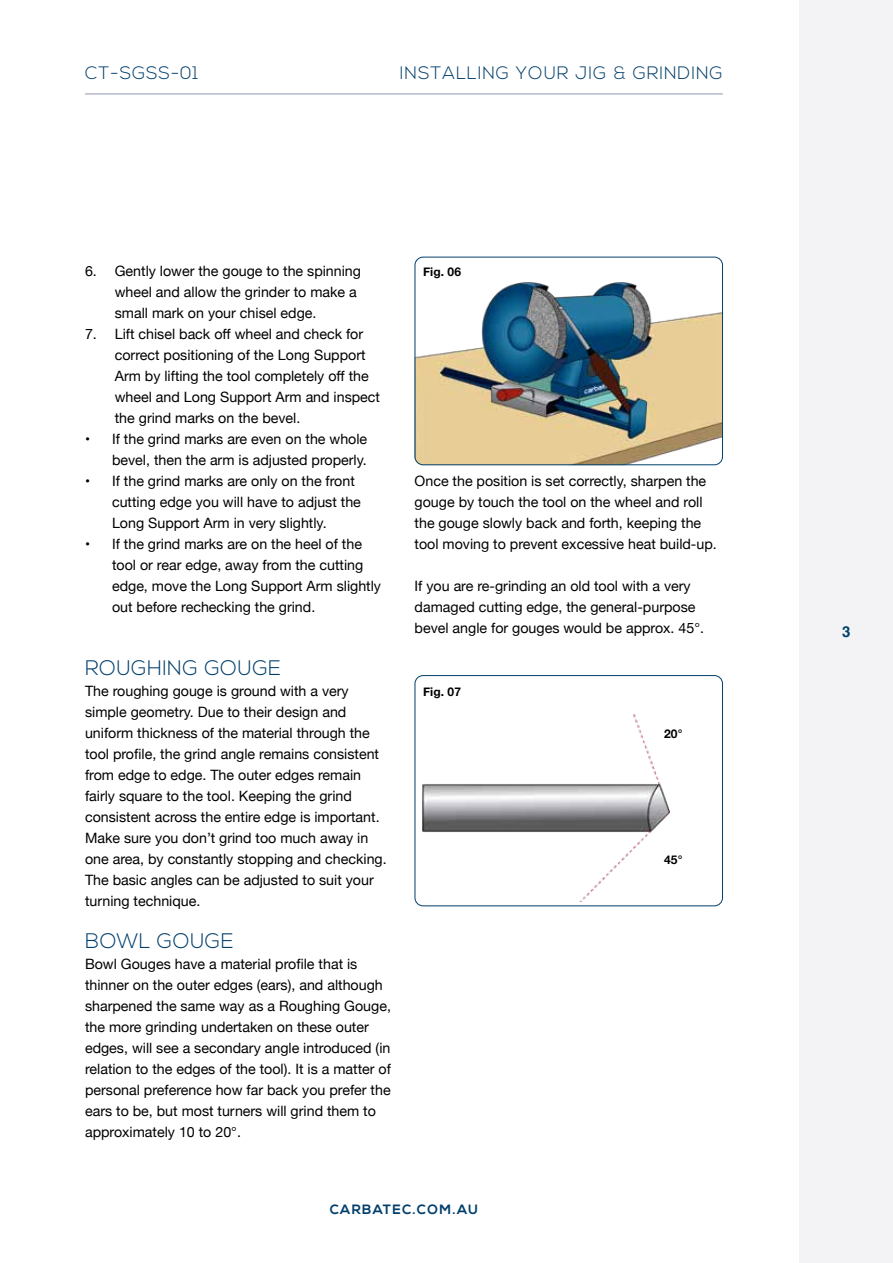
<style>
.page{position:relative;width:893px;height:1263px;background:#fff}
.page>*{position:absolute;margin:0;border:0;box-sizing:border-box;transform-origin:0 0}
.t1{font:300 21px "Nexa";letter-spacing:.02em;color:#003e6b}
.t2{font:300 18px "Nexa";letter-spacing:.05em;color:#003e6b}
.t3{font:700 15px "Helvetica";color:#003f6b}
.t4{font:14.25px/21px "Helvetica Neue";color:#000}
.t5{font:700 13.5px "Nexa";letter-spacing:.1em;color:#003f6b}
.t6{font:700 12px "Helvetica Neue";letter-spacing:.005em;color:#000}
</style>
<div class="page">
<hr style="left:85px;top:94px;width:638px;height:1px;background:#9298b2">
<div style="left:799px;top:0;width:94px;height:1263px;background:#f3f3f6"></div>
<img style="left:423px;top:715px;width:246px;height:187px">
<div style="left:415px;top:675px;width:308px;height:231px;border:1px solid #003f6b;border-radius:8px"></div>
<img style="left:415px;top:257px;width:308px;height:208px">
<div style="left:415px;top:257px;width:308px;height:208px;border:1px solid #003f6b;border-radius:8px"></div>
<p class="t2" style="left:85px;top:62px;width:115px">CT-SGSS-01</p>
<p class="t2" style="left:400px;top:62px;width:325px">INSTALLING YOUR JIG &amp; GRINDING</p>
<p class="t4" style="left:85px;top:261px;width:278px">6. Gently lower the gouge to the spinning</p>
<p class="t6" style="left:423px;top:262px;width:39px">Fig. 06</p>
<p class="t4" style="left:115px;top:282px;width:244px">wheel and allow the grinder to make a small mark on your chisel edge.</p>
<p class="t4" style="left:115px;top:324px;width:267px;text-indent:-30px">7. Lift chisel back off wheel and check for correct positioning of the Long Support Arm by lifting the tool completely off the wheel and Long Support Arm and inspect the grind marks on the bevel.</p>
<p class="t4" style="left:85px;top:429px;width:284px;text-align:right">• If the grind marks are even on the whole bevel, then the arm is adjusted properly.</p>
<p class="t4" style="left:112px;top:471px;width:250px;text-indent:-27px">• If the grind marks are only on the front cutting edge you will have to adjust the<br>Long Support Arm in very slightly.</p>
<p class="t4" style="left:112px;top:534px;width:270px;text-indent:-27px">• If the grind marks are on the heel of the tool or rear edge, away from the cutting edge, move the Long Support Arm slightly out before rechecking the grind.</p>
<p class="t4" style="left:415px;top:471px;width:304px">Once the position is set correctly, sharpen the gouge by touch the tool on the wheel and roll the gouge slowly back and forth, keeping the tool moving to prevent excessive heat build-up.</p>
<p class="t4" style="left:415px;top:576px;width:291px">If you are re-grinding an old tool with a very damaged cutting edge, the general-purpose bevel angle for gouges would be approx. 45°.</p>
<h1 class="t1" style="left:85px;top:656px;width:198px">ROUGHING GOUGE</h1>
<p class="t4" style="left:85px;top:681px;width:303px">The roughing gouge is ground with a very simple geometry. Due to their design and uniform thickness of the material through the tool profile, the grind angle remains consistent from edge to edge. The outer edges remain fairly square to the tool. Keeping the grind consistent across the entire edge is important.<br>Make sure you don’t grind too much away in one area, by constantly stopping and checking.<br>The basic angles can be adjusted to suit your turning technique.</p>
<h1 class="t1" style="left:85px;top:929px;width:150px">BOWL GOUGE</h1>
<p class="t4" style="left:85px;top:954px;width:307px">Bowl Gouges have a material profile that is thinner on the outer edges (ears), and although sharpened the same way as a Roughing Gouge, the more grinding undertaken on these outer edges, will see a secondary angle introduced (in relation to the edges of the tool). It is a matter of personal preference how far back you prefer the ears to be, but most turners will grind them to approximately 10 to 20°.</p>
<p class="t6" style="left:423px;top:682px;width:39px">Fig. 07</p>
<p class="t5" style="left:330px;top:1202px;width:150px">CARBATEC.COM.AU</p>
<p class="t6" style="left:664px;top:724px;width:20px">20°</p>
<p class="t6" style="left:664px;top:850px;width:20px">45°</p>
<p class="t3" style="left:842px;top:620px;width:10px">3</p>
</div>
